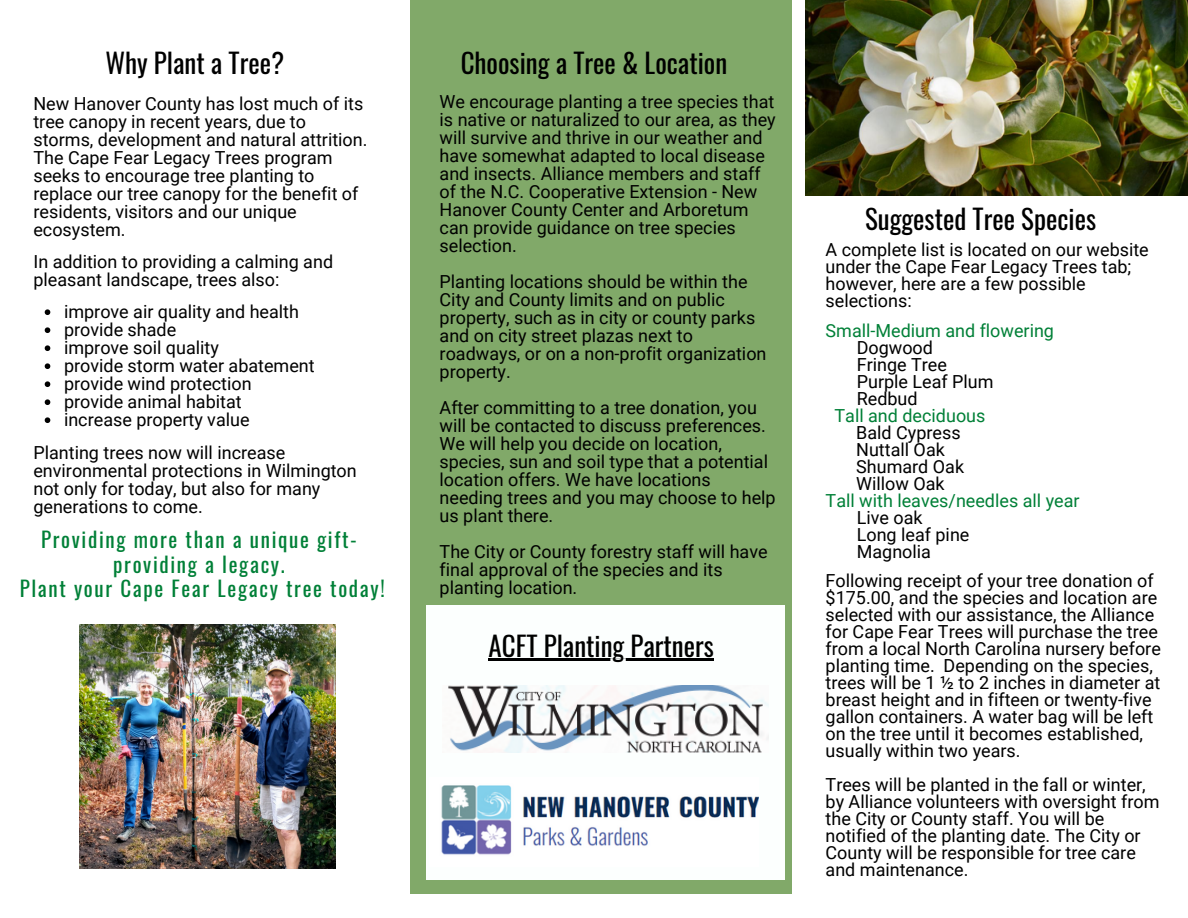
<style>
.page{position:relative;width:1188px;height:918px;background:#fff}
.page>*{position:absolute;margin:0;border:0;box-sizing:border-box;transform-origin:0 0}
.t1{font:27px "Oswald";color:#000}
.t2{font:21px/24.8px "Oswald";letter-spacing:.08em;color:#008037;text-align:center}
.t3{font:18px/18px "Roboto";color:#000}
.t4{font:18px "Roboto";color:#008037}
</style>
<div class="page">
<div style="left:411px;top:0;width:381px;height:894px;background:#81a969"></div>
<div style="left:426px;top:605px;width:358px;height:275px;background:#fcfffe"></div>
<img style="left:441px;top:785px;width:317px;height:70px">
<img style="left:448px;top:685px;width:320px;height:68px">
<img style="left:80px;top:624px;width:255px;height:244px">
<img style="left:805px;top:0;width:383px;height:196px">
<svg style="left:45px;top:309px;width:5px;height:6px"></svg>
<svg style="left:45px;top:327px;width:5px;height:6px"></svg>
<svg style="left:45px;top:345px;width:5px;height:6px"></svg>
<svg style="left:45px;top:363px;width:5px;height:6px"></svg>
<svg style="left:45px;top:381px;width:5px;height:6px"></svg>
<svg style="left:45px;top:399px;width:5px;height:6px"></svg>
<svg style="left:45px;top:417px;width:5px;height:6px"></svg>
<hr style="left:489px;top:659px;width:225px;height:2px;background:#000">
<p class="t1" style="left:105px;top:42px;width:180px">Why Plant a Tree?</p>
<p class="t3" style="left:33px;top:95px;width:336px">New Hanover County has lost much of its tree canopy in recent years, due to storms, development and natural attrition.<br>The Cape Fear Legacy Trees program seeks to encourage tree planting to replace our tree canopy for the benefit of residents, visitors and our unique ecosystem.</p>
<p class="t3" style="left:33px;top:253px;width:301px">In addition to providing a calming and pleasant landscape, trees also:</p>
<p class="t3" style="left:64px;top:303px;width:236px">improve air quality and health</p>
<p class="t3" style="left:64px;top:321px;width:114px">provide shade</p>
<p class="t3" style="left:64px;top:339px;width:156px">improve soil quality</p>
<p class="t3" style="left:64px;top:357px;width:252px">provide storm water abatement</p>
<p class="t3" style="left:64px;top:375px;width:189px">provide wind protection</p>
<p class="t3" style="left:64px;top:393px;width:179px">provide animal habitat</p>
<p class="t3" style="left:64px;top:411px;width:187px">increase property value</p>
<p class="t3" style="left:33px;top:444px;width:325px">Planting trees now will increase environmental protections in Wilmington not only for today, but also for many generations to come.</p>
<p class="t2" style="left:41px;top:526px;width:317px">Providing more than a unique gift&shy;providing a legacy.</p>
<p class="t2" style="left:20px;top:575px;width:367px">Plant your Cape Fear Legacy tree today!</p>
<p class="t1" style="left:461px;top:42px;width:268px">Choosing a Tree &amp; Location</p>
<p class="t3" style="left:440px;top:93px;width:338px">We encourage planting a tree species that is native or naturalized to our area, as they will survive and thrive in our weather and have somewhat adapted to local disease and insects. Alliance members and staff of the N.C. Cooperative Extension - New Hanover County Center and Arboretum can provide guidance on tree species selection.</p>
<p class="t3" style="left:440px;top:273px;width:328px">Planting locations should be within the City and County limits and on public property, such as in city or county parks and on city street plazas next to roadways, or on a non-profit organization property.</p>
<p class="t3" style="left:440px;top:399px;width:338px">After committing to a tree donation, you will be contacted to discuss preferences.<br>We will help you decide on location, species, sun and soil type that a potential location offers. We have locations needing trees and you may choose to help us plant there.</p>
<p class="t3" style="left:440px;top:543px;width:329px">The City or County forestry staff will have final approval of the species and its planting location.</p>
<p class="t1" style="left:489px;top:624px;width:227px">ACFT Planting Partners</p>
<p class="t1" style="left:865px;top:197px;width:233px">Suggested Tree Species</p>
<p class="t3" style="left:826px;top:241px;width:325px;line-height:17px">A complete list is located on our website under the Cape Fear Legacy Trees tab; however, here are a few possible selections:</p>
<p class="t4" style="left:826px;top:320px;width:230px">Small-Medium and flowering</p>
<p class="t3" style="left:857px;top:338px;width:78px">Dogwood</p>
<p class="t3" style="left:857px;top:355px;width:92px">Fringe Tree</p>
<p class="t3" style="left:857px;top:372px;width:138px">Purple Leaf Plum</p>
<p class="t3" style="left:857px;top:389px;width:62px">Redbud</p>
<p class="t4" style="left:835px;top:405px;width:152px">Tall and deciduous</p>
<p class="t3" style="left:856px;top:424px;width:106px">Bald Cypress</p>
<p class="t3" style="left:856px;top:441px;width:90px">Nuttall Oak</p>
<p class="t3" style="left:856px;top:458px;width:109px">Shumard Oak</p>
<p class="t3" style="left:856px;top:475px;width:90px">Willow Oak</p>
<p class="t4" style="left:826px;top:490px;width:256px">Tall with leaves/needles all year</p>
<p class="t3" style="left:857px;top:509px;width:67px">Live oak</p>
<p class="t3" style="left:857px;top:526px;width:114px">Long leaf pine</p>
<p class="t3" style="left:857px;top:543px;width:76px">Magnolia</p>
<p class="t3" style="left:826px;top:572px;width:337px;line-height:17px">Following receipt of your tree donation of $175.00, and the species and location are selected with our assistance, the Alliance for Cape Fear Trees will purchase the tree from a local North Carolina nursery before planting time. Depending on the species, trees will be 1 ½ to 2 inches in diameter at breast height and in fifteen or twenty-five gallon containers. A water bag will be left on the tree until it becomes established, usually within two years.</p>
<p class="t3" style="left:826px;top:776px;width:335px;line-height:17px">Trees will be planted in the fall or winter, by Alliance volunteers with oversight from the City or County staff. You will be notified of the planting date. The City or County will be responsible for tree care and maintenance.</p>
</div>
